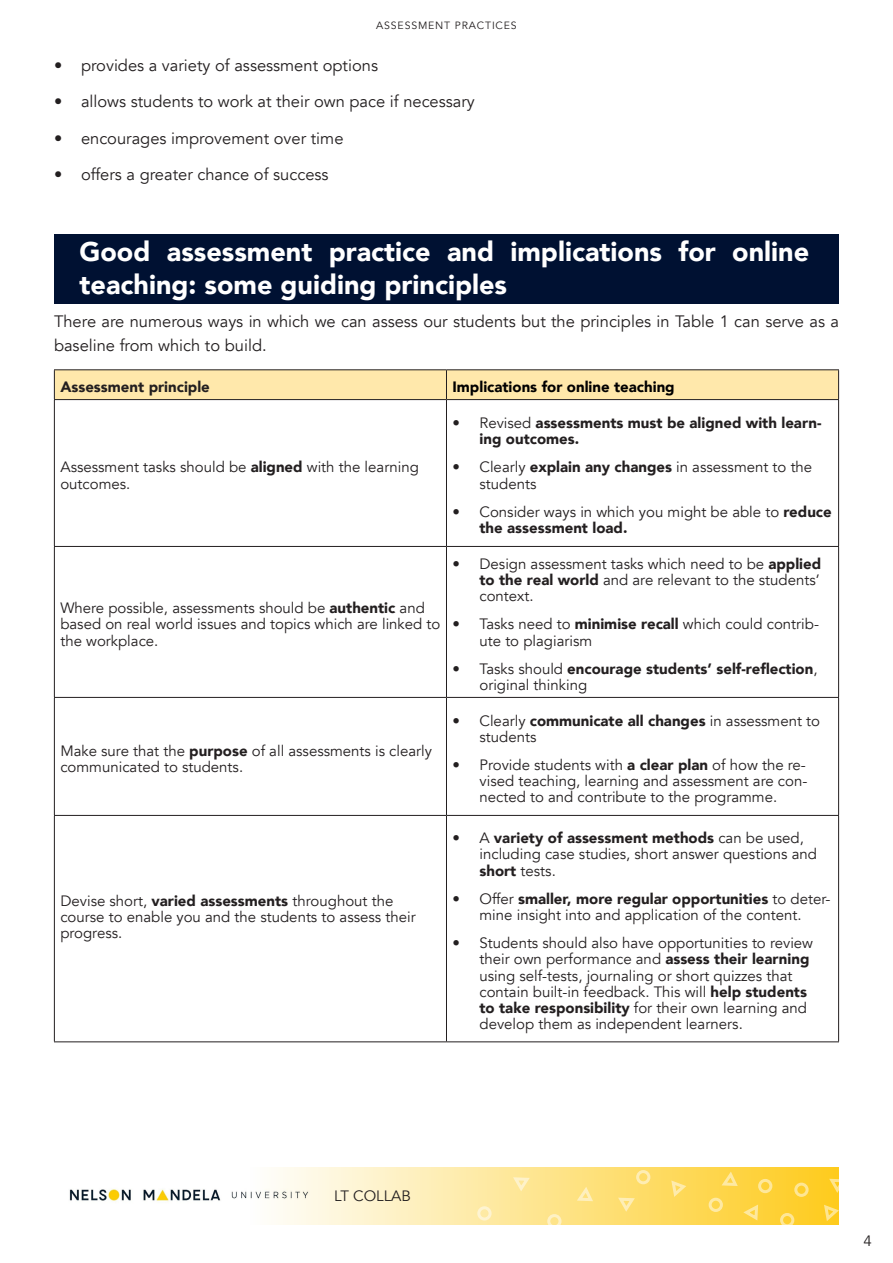
<style>
.page{position:relative;width:893px;height:1263px;background:#fff}
.page>*{position:absolute;margin:0;border:0;box-sizing:border-box;transform-origin:0 0}
.Paragraph_Style_1{font:900 27px/32.4px "Avenir";color:#fff}
.t1{font:16.5px/24.6px "Avenir";color:#231f20}
.t2{font:15px/16.2px "Avenir";color:#231f20}
.t3{font:900 15px/16.2px "Avenir";color:#231f20}
.t4{font:900 15px "Avenir";color:#000}
.t5{font:10.5px "Avenir";letter-spacing:.08em;color:#231f20}
.s1{font-weight:900}
.s2{font-weight:400}
</style>
<div class="page">
<div style="left:247px;top:1167px;width:592px;height:58px;background:linear-gradient(to right,#feffff,#fecb1d)"></div>
<img style="left:69px;top:1177px;width:255px;height:38px">
<div style="left:794px;top:1182px;width:15px;height:15px;border:3px solid #fff;border-radius:50%"></div>
<div style="left:709px;top:1198px;width:14px;height:14px;border:3px solid #fff;border-radius:50%"></div>
<div style="left:780px;top:1213px;width:14px;height:14px;border:3px solid #fff;border-radius:50%"></div>
<div style="left:636px;top:1170px;width:14px;height:14px;border:3px solid #fff;border-radius:50%"></div>
<div style="left:547px;top:1214px;width:14px;height:14px;border:3px solid #fff;border-radius:50%"></div>
<div style="left:758px;top:1179px;width:14px;height:14px;border:3px solid #fff;border-radius:50%"></div>
<div style="left:477px;top:1206px;width:15px;height:14px;border:3px solid #fff;border-radius:50%"></div>
<svg style="left:575px;top:1185px;width:20px;height:18px"></svg>
<svg style="left:720px;top:1170px;width:19px;height:17px"></svg>
<svg style="left:615px;top:1195px;width:21px;height:19px"></svg>
<svg style="left:510px;top:1175px;width:21px;height:18px"></svg>
<svg style="left:827px;top:1176px;width:12px;height:19px"></svg>
<svg style="left:741px;top:1203px;width:19px;height:19px"></svg>
<svg style="left:669px;top:1179px;width:19px;height:20px"></svg>
<svg style="left:822px;top:1203px;width:17px;height:21px"></svg>
<div style="left:54px;top:234px;width:785px;height:70px;background:#001132"></div>
<hr style="left:54px;top:369px;width:392px;height:1px;background:#231f20">
<hr style="left:446px;top:369px;width:393px;height:1px;background:#231f20">
<div style="left:54px;top:370px;width:785px;height:29px;background:#ffe8ab"></div>
<hr style="left:54px;top:399px;width:392px;height:1px;background:#231f20">
<hr style="left:54px;top:400px;width:1px;height:146px;background:#231f20">
<hr style="left:446px;top:399px;width:393px;height:1px;background:#231f20">
<hr style="left:446px;top:400px;width:1px;height:146px;background:#231f20">
<hr style="left:838px;top:400px;width:1px;height:146px;background:#231f20">
<hr style="left:54px;top:546px;width:392px;height:1px;background:#231f20">
<hr style="left:54px;top:547px;width:1px;height:150px;background:#231f20">
<hr style="left:446px;top:546px;width:393px;height:1px;background:#231f20">
<hr style="left:446px;top:547px;width:1px;height:150px;background:#231f20">
<hr style="left:838px;top:547px;width:1px;height:150px;background:#231f20">
<hr style="left:54px;top:697px;width:392px;height:1px;background:#231f20">
<hr style="left:54px;top:698px;width:1px;height:117px;background:#231f20">
<hr style="left:446px;top:697px;width:393px;height:1px;background:#231f20">
<hr style="left:446px;top:698px;width:1px;height:117px;background:#231f20">
<hr style="left:838px;top:698px;width:1px;height:117px;background:#231f20">
<hr style="left:54px;top:815px;width:392px;height:1px;background:#231f20">
<hr style="left:54px;top:816px;width:1px;height:225px;background:#231f20">
<hr style="left:446px;top:815px;width:393px;height:1px;background:#231f20">
<hr style="left:446px;top:816px;width:1px;height:225px;background:#231f20">
<hr style="left:838px;top:816px;width:1px;height:225px;background:#231f20">
<hr style="left:54px;top:1041px;width:392px;height:1px;background:#231f20">
<hr style="left:446px;top:1041px;width:393px;height:1px;background:#231f20">
<p class="t5" style="left:376px;top:19px;width:142px">ASSESSMENT PRACTICES</p>
<p class="t1" style="left:54px;top:53px;width:325px">• provides a variety of assessment options</p>
<p class="t1" style="left:54px;top:89px;width:422px">• allows students to work at their own pace if necessary</p>
<p class="t1" style="left:54px;top:126px;width:291px">• encourages improvement over time</p>
<p class="t1" style="left:54px;top:163px;width:276px">• offers a greater chance of success</p>
<p class="Paragraph_Style_1" style="left:80px;top:235px;width:731px">Good assessment practice and implications for online teaching: some guiding principles</p>
<p class="t1" style="left:54px;top:309px;width:786px">There are numerous ways in which we can assess our students but the principles in Table 1 can serve as a baseline from which to build.</p>
<p class="t3" style="left:60px;top:378px;width:151px">Assessment principle</p>
<p class="t4" style="left:452px;top:374px;width:224px">Implications for online teaching</p>
<p class="t2" style="left:60px;top:459px;width:360px">Assessment tasks should be <span class="s1">aligned</span> with the learning outcomes.</p>
<p class="t2" style="left:60px;top:600px;width:382px">Where possible, assessments should be <span class="s1">authentic</span> and based on real world issues and topics which are linked to the workplace.</p>
<p class="t2" style="left:60px;top:743px;width:373px">Make sure that the <span class="s1">purpose</span> of all assessments is clearly communicated to students.</p>
<p class="t2" style="left:60px;top:893px;width:357px">Devise short, <span class="s1">varied assessments</span> throughout the course to enable you and the students to assess their progress.</p>
<p class="t3" style="left:479px;top:414px;width:343px;text-indent:-27px"><span class="s2">• Revised</span> assessments must be aligned with learn&shy;ing outcomes.</p>
<p class="t2" style="left:479px;top:459px;width:334px;text-indent:-27px">• Clearly <span class="s1">explain any changes</span> in assessment to the students</p>
<p class="t2" style="left:479px;top:504px;width:354px;text-indent:-27px">• Consider ways in which you might be able to <span class="s1">reduce the assessment load.</span></p>
<p class="t2" style="left:479px;top:556px;width:343px;text-align:justify;text-indent:-27px">• Design assessment tasks which need to be <span class="s1">applied to the real world</span> and are relevant to the students’ context.</p>
<p class="t2" style="left:479px;top:616px;width:341px;text-indent:-27px">• Tasks need to <span class="s1">minimise recall</span> which could contrib&shy;ute to plagiarism</p>
<p class="t3" style="left:479px;top:660px;width:340px;text-indent:-27px"><span class="s2">• Tasks should</span> encourage students’ self-reflection<span class="s2">, original thinking</span></p>
<p class="t2" style="left:479px;top:712px;width:342px;text-indent:-27px">• Clearly <span class="s1">communicate all changes</span> in assessment to students</p>
<p class="t2" style="left:479px;top:757px;width:329px;text-align:justify;text-indent:-27px">• Provide students with <span class="s1">a clear plan</span> of how the re&shy;vised teaching, learning and assessment are con&shy;nected to and contribute to the programme.</p>
<p class="t2" style="left:479px;top:830px;width:339px;text-indent:-27px">• A <span class="s1">variety of assessment methods</span> can be used, including case studies, short answer questions and <span class="s1">short</span> tests.</p>
<p class="t2" style="left:452px;top:891px;width:380px;text-align:center">• Offer <span class="s1">smaller, more regular opportunities</span> to deter&shy;mine insight into and application of the content.</p>
<p class="t2" style="left:479px;top:935px;width:335px;text-indent:-27px">• Students should also have opportunities to review their own performance and <span class="s1">assess their learning </span>using self-tests, journaling or short quizzes that contain built-in feedback. This will <span class="s1">help students to take responsibility</span> for their own learning and develop them as independent learners.</p>
<p class="t2" style="left:334px;top:1188px;width:78px">LT COLLAB</p>
<p class="t2" style="left:863px;top:1233px;width:10px">4</p>
</div>
